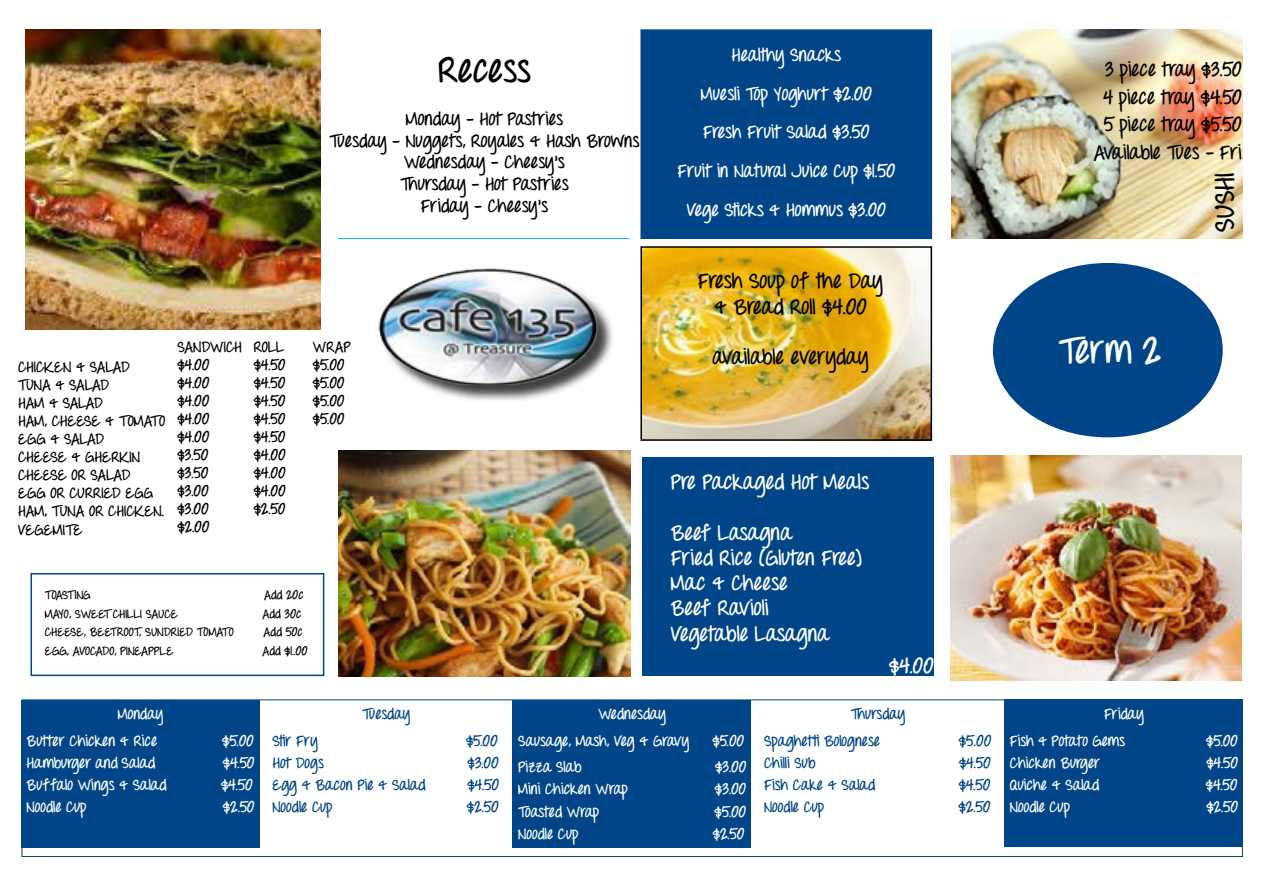
<style>
.page{position:relative;width:1263px;height:893px;background:#fff}
.page>*{position:absolute;margin:0;border:0;box-sizing:border-box;transform-origin:0 0}
.t1{font:700 36px "Throw My Hands Upinthe Air";color:#000}
.t2{font:700 36px "Throw My Hands Upinthe Air";color:#fff}
.t3{font:700 27px "Throw My Hands Upinthe Air";color:#000}
.t4{font:700 21px/25.2px "Throw My Hands Upinthe Air";color:#fff}
.t5{font:700 21px/25.2px "Throw My Hands Upinthe Air";color:#000;text-align:center}
.t6{font:700 19.5px/27.6px "Throw My Hands Upinthe Air";color:#000;text-align:center}
.t7{font:700 18px/21.6px "Throw My Hands Upinthe Air";color:#000;text-align:center}
.t8{font:700 18px/38.5px "Throw My Hands Upinthe Air";color:#fff;text-align:center}
.t9{font:700 15px/26.5px "Throw My Hands Upinthe Air";color:#fff}
.t10{font:700 15px/18px "Throw My Hands Upinthe Air";color:#000}
.t11{font:700 15px/26.5px "Throw My Hands Upinthe Air";color:#004587}
.t12{font:700 12px "Throw My Hands Upinthe Air";color:#000}
.t13{font:700 12px "Throw My Hands Upinthe Air";letter-spacing:-.03em;color:#000}
</style>
<div class="page">
<div style="left:1004px;top:699px;width:239px;height:148px;background:#004587"></div>
<div style="left:512px;top:701px;width:239px;height:147px;background:#004587"></div>
<div style="left:21px;top:701px;width:239px;height:147px;background:#004587"></div>
<hr style="left:338px;top:238px;width:291px;height:1px;background:#00aeef">
<div style="left:381px;top:270px;width:233px;height:133px;background:#000;opacity:.75"></div>
<img style="left:378px;top:268px;width:225px;height:116px">
<div style="left:22px;top:699px;width:1221px;height:158px;border:1px solid #004587"></div>
<div style="left:31px;top:573px;width:293px;height:103px;border:2px solid #004587"></div>
<div style="left:641px;top:30px;width:290px;height:208px;background:#004587"></div>
<div style="left:640px;top:29px;width:292px;height:210px;border:2px solid #004587"></div>
<img style="left:951px;top:29px;width:292px;height:210px">
<img style="left:950px;top:455px;width:292px;height:225px">
<div style="left:993px;top:263px;width:230px;height:174px;background:#004587;border-radius:50%"></div>
<div style="left:642px;top:457px;width:292px;height:219px;background:#004587"></div>
<img style="left:643px;top:249px;width:286px;height:189px">
<div style="left:640px;top:246px;width:292px;height:195px;border:2px solid #000"></div>
<img style="left:338px;top:451px;width:292px;height:225px">
<img style="left:26px;top:29px;width:294px;height:301px">
<h1 class="t1" style="left:438px;top:47px;width:94px">Recess</h1>
<p class="t7" style="left:329px;top:110px;width:312px">Monday - Hot Pastries<br>Tuesday - Nuggets, Royales &amp; Hash Browns<br>Wednesday - Cheesy’s<br>Thursday - Hot Pastries<br>Friday - Cheesy’s</p>
<p class="t10" style="left:18px;top:359px;width:149px">CHICKEN &amp; SALAD<br>TUNA &amp; SALAD<br>HAM &amp; SALAD<br>HAM, CHEESE &amp; TOMATO<br>EGG &amp; SALAD<br>CHEESE &amp; GHERKIN<br>CHEESE OR SALAD<br>EGG OR CURRIED EGG<br>HAM, TUNA OR CHICKEN.</p>
<p class="t10" style="left:18px;top:522px;width:66px">VEGEMITE</p>
<p class="t10" style="left:177px;top:339px;width:66px">SANDWICH $4.00 $4.00 $4.00 $4.00 $4.00 $3.50 $3.50 $3.00 $3.00 $2.00</p>
<p class="t10" style="left:254px;top:339px;width:33px;text-align:justify">ROLL $4.50 $4.50 $4.50 $4.50 $4.50 $4.00 $4.00 $4.00 $2.50</p>
<p class="t10" style="left:313px;top:339px;width:39px">WRAP $5.00 $5.00 $5.00 $5.00</p>
<p class="t13" style="left:45px;top:587px;width:47px">TOAST ING</p>
<p class="t12" style="left:264px;top:587px;width:41px">Add 20c</p>
<p class="t12" style="left:45px;top:606px;width:135px">MAYO, SWEET CHILLI SAUCE</p>
<p class="t12" style="left:262px;top:606px;width:40px">Add 30c</p>
<p class="t12" style="left:45px;top:625px;width:191px">CHEESE, BEETROOT, SUNDRIED TOMATO</p>
<p class="t12" style="left:264px;top:625px;width:41px">Add 50c</p>
<p class="t12" style="left:45px;top:643px;width:130px">EGG, AVOCADO, PINEAPPLE</p>
<p class="t12" style="left:262px;top:643px;width:47px">Add $1..00</p>
<p class="t8" style="left:678px;top:37px;width:219px">Healthy Snacks<br>Muesli Top Yoghurt $2.00<br>Fresh Fruit Salad $3.50<br>Fruit in Natural Juice Cup $1.50<br>Vege Sticks &amp; Hommus $3.00</p>
<h3 class="t5" style="left:698px;top:270px;width:187px">Fresh Soup of the Day &amp; Bread Roll $4.00</h3>
<h3 class="t5" style="left:712px;top:346px;width:157px">available everyday</h3>
<h3 class="t4" style="left:671px;top:471px;width:200px">Pre Packaged Hot Meals</h3>
<h3 class="t4" style="left:671px;top:521px;width:192px">Beef Lasagna<br>Fried Rice (Gluten Free)<br>Mac &amp; Cheese<br>Beef Ravioli<br>Vegetable Lasagna</h3>
<h3 class="t4" style="left:889px;top:654px;width:46px">$4.00</h3>
<p class="t9" style="left:27px;top:702px;width:138px;text-indent:91px">Monday<br>Butter Chicken &amp; Rice</p>
<p class="t9" style="left:222px;top:728px;width:33px">$5.00</p>
<p class="t9" style="left:27px;top:750px;width:130px">Hamburger and Salad</p>
<p class="t9" style="left:223px;top:750px;width:33px">$4.50</p>
<p class="t9" style="left:27px;top:773px;width:141px">Buffalo Wings &amp; Salad</p>
<p class="t9" style="left:221px;top:773px;width:33px">$4.50</p>
<p class="t9" style="left:27px;top:795px;width:61px">Noodle Cup</p>
<p class="t9" style="left:223px;top:795px;width:33px">$2.50</p>
<p class="t11" style="left:362px;top:702px;width:49px">Tuesday</p>
<p class="t11" style="left:272px;top:728px;width:47px">Stir Fry</p>
<p class="t11" style="left:466px;top:728px;width:33px">$5.00</p>
<p class="t11" style="left:272px;top:750px;width:53px">Hot Dogs</p>
<p class="t11" style="left:467px;top:750px;width:33px">$3.00</p>
<p class="t11" style="left:272px;top:773px;width:155px">Egg &amp; Bacon Pie &amp; Salad</p>
<p class="t11" style="left:467px;top:773px;width:33px">$4.50</p>
<p class="t11" style="left:272px;top:795px;width:62px">Noodle Cup</p>
<p class="t11" style="left:467px;top:795px;width:33px">$2.50</p>
<p class="t9" style="left:518px;top:702px;width:173px;text-indent:80px">Wednesday<br>Sausage, Mash, Veg &amp; Gravy</p>
<p class="t9" style="left:712px;top:728px;width:33px">$5.00</p>
<p class="t9" style="left:518px;top:755px;width:65px">Pizza Slab</p>
<p class="t9" style="left:715px;top:755px;width:33px">$3.00</p>
<p class="t9" style="left:518px;top:777px;width:111px">Mini Chicken Wrap</p>
<p class="t9" style="left:715px;top:777px;width:33px">$3.00</p>
<p class="t9" style="left:518px;top:799px;width:82px">Toasted Wrap</p>
<p class="t9" style="left:714px;top:799px;width:33px">$5.00</p>
<p class="t9" style="left:518px;top:821px;width:62px">Noodle Cup</p>
<p class="t9" style="left:713px;top:821px;width:33px">$2.50</p>
<p class="t11" style="left:764px;top:702px;width:143px;text-indent:87px">Thursday<br>Spaghetti Bolognese</p>
<p class="t11" style="left:959px;top:728px;width:34px">$5.00</p>
<p class="t11" style="left:764px;top:750px;width:53px">Chilli Sub</p>
<p class="t11" style="left:959px;top:750px;width:33px">$4.50</p>
<p class="t11" style="left:764px;top:773px;width:113px">Fish Cake &amp; Salad</p>
<p class="t11" style="left:959px;top:773px;width:33px">$4.50</p>
<p class="t11" style="left:764px;top:795px;width:62px">Noodle Cup</p>
<p class="t11" style="left:959px;top:795px;width:33px">$2.50</p>
<h3 class="t6" style="left:1094px;top:57px;width:150px">3 piece tray $3.50<br>4 piece tray $4.50<br>5 piece tray $5.50<br>Available Tues - Fri</h3>
<h2 class="t3" style="left:1207px;top:232px;width:61px;rotate:-90deg">SUSHI</h2>
<h1 class="t2" style="left:1059px;top:328px;width:104px">Term 2</h1>
<p class="t9" style="left:1010px;top:702px;width:135px;text-indent:94px">Friday<br>Fish &amp; Potato Gems</p>
<p class="t9" style="left:1206px;top:728px;width:33px">$5.00</p>
<p class="t9" style="left:1010px;top:750px;width:92px">Chicken Burger</p>
<p class="t9" style="left:1206px;top:750px;width:33px">$4.50</p>
<p class="t9" style="left:1010px;top:773px;width:91px">Quiche &amp; Salad</p>
<p class="t9" style="left:1206px;top:773px;width:33px">$4.50</p>
<p class="t9" style="left:1010px;top:795px;width:61px">Noodle Cup</p>
<p class="t9" style="left:1206px;top:795px;width:33px">$2.50</p>
</div>
